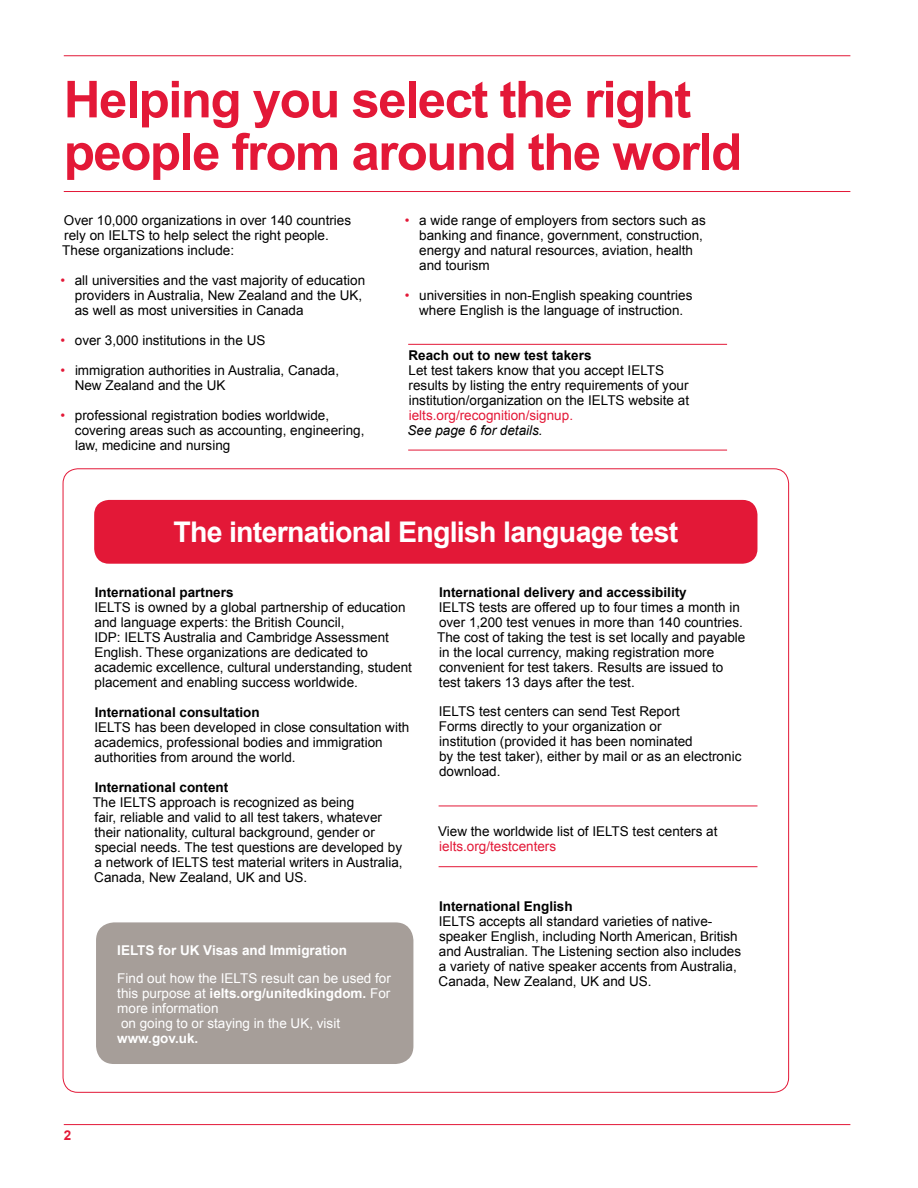
<style>
.page{position:relative;width:918px;height:1188px;background:#fff}
.page>*{position:absolute;margin:0;border:0;box-sizing:border-box;transform-origin:0 0}
.t1{font:700 51px/52.5px "Arial";letter-spacing:-.03em;color:#e31837}
.t2{font:700 28.5px "Arial";letter-spacing:-.025em;color:#fff}
.t3{font:13.5px/15px "Arial";color:#000}
.t4{font:700 13.5px "Arial";color:#000}
.t5{font:13.5px/15px "Arial";color:#fff}
.t6{font:13.5px "Arial";color:#e31837}
.t7{font:700 13.5px "Arial";color:#fff}
.t8{font:italic 13.5px "Arial";color:#000}
.t9{font:700 13.5px "Arial";color:#e31837}
.s1{color:#e31837}
.s2{font-weight:700}
</style>
<div class="page">
<hr style="left:408px;top:344px;width:319px;height:1px;background:#e31837">
<hr style="left:408px;top:450px;width:319px;height:1px;background:#e31837">
<hr style="left:64px;top:191px;width:786px;height:1px;background:#e31837">
<div style="left:94px;top:500px;width:663px;height:64px;background:#e31837;border-radius:15px"></div>
<hr style="left:439px;top:806px;width:318px;height:1px;background:#e31837">
<hr style="left:439px;top:866px;width:318px;height:1px;background:#e31837">
<hr style="left:64px;top:55px;width:786px;height:1px;background:#e31837">
<hr style="left:64px;top:1124px;width:786px;height:1px;background:#e31837">
<div style="left:96px;top:922px;width:317px;height:142px;background:#a69e99;border-radius:18px"></div>
<h1 class="t1" style="left:64px;top:75px;width:680px">Helping you select the right people from around the world</h1>
<p class="t3" style="left:62px;top:213px;width:290px">Over 10,000 organizations in over 140 countries rely on IELTS to help select the right people.<br>These organizations include:</p>
<p class="t3" style="left:75px;top:273px;width:292px;text-indent:-14px"><span class="s1">•</span> all universities and the vast majority of education providers in Australia, New Zealand and the UK, as well as most universities in Canada</p>
<p class="t3" style="left:61px;top:333px;width:206px"><span class="s1">•</span> over 3,000 institutions in the US</p>
<p class="t3" style="left:75px;top:363px;width:266px;text-indent:-14px"><span class="s1">•</span> immigration authorities in Australia, Canada,<br>New Zealand and the UK</p>
<p class="t3" style="left:75px;top:408px;width:291px;text-indent:-14px"><span class="s1">•</span> professional registration bodies worldwide, covering areas such as accounting, engineering, law, medicine and nursing</p>
<p class="t3" style="left:419px;top:213px;width:288px;text-indent:-14px"><span class="s1">•</span> a wide range of employers from sectors such as banking and finance, government, construction, energy and natural resources, aviation, health and tourism</p>
<p class="t3" style="left:405px;top:288px;width:289px;text-align:center"><span class="s1">•</span> universities in non-English speaking countries where English is the language of instruction.</p>
<p class="t4" style="left:409px;top:346px;width:185px">Reach out to new test takers</p>
<p class="t3" style="left:409px;top:363px;width:282px">Let test takers know that you accept IELTS results by listing the entry requirements of your institution/organization on the IELTS website at</p>
<p class="t6" style="left:409px;top:406px;width:166px">ielts.org/recognition/signup.</p>
<p class="t8" style="left:408px;top:421px;width:137px">See page 6 for details.</p>
<h2 class="t2" style="left:173px;top:513px;width:507px">The international English language test</h2>
<p class="t4" style="left:95px;top:583px;width:140px">International partners</p>
<p class="t3" style="left:94px;top:599px;width:319px">IELTS is owned by a global partnership of education and language experts: the British Council,<br>IDP: IELTS Australia and Cambridge Assessment English. These organizations are dedicated to academic excellence, cultural understanding, student placement and enabling success worldwide.</p>
<p class="t4" style="left:95px;top:703px;width:167px">International consultation</p>
<p class="t3" style="left:94px;top:719px;width:316px">IELTS has been developed in close consultation with academics, professional bodies and immigration authorities from around the world.</p>
<p class="t4" style="left:95px;top:778px;width:135px">International content</p>
<p class="t3" style="left:93px;top:794px;width:312px">The IELTS approach is recognized as being<br>fair, reliable and valid to all test takers, whatever their nationality, cultural background, gender or special needs. The test questions are developed by a network of IELTS test material writers in Australia, Canada, New Zealand, UK and US.</p>
<p class="t7" style="left:117px;top:941px;width:231px">IELTS for UK Visas and Immigration</p>
<p class="t5" style="left:117px;top:971px;width:275px">Find out how the IELTS result can be used for this purpose at <span class="s2">ielts.org/unitedkingdom.</span> For more information<br>on going to or staying in the UK, visit</p>
<p class="t7" style="left:117px;top:1029px;width:83px">www.gov.uk.</p>
<p class="t4" style="left:439px;top:583px;width:249px">International delivery and accessibility</p>
<p class="t3" style="left:437px;top:599px;width:310px">IELTS tests are offered up to four times a month in over 1,200 test venues in more than 140 countries.<br>The cost of taking the test is set locally and payable in the local currency, making registration more convenient for test takers. Results are issued to test takers 13 days after the test.</p>
<p class="t3" style="left:439px;top:704px;width:304px">IELTS test centers can send Test Report<br>Forms directly to your organization or<br>institution (provided it has been nominated<br>by the test taker), either by mail or as an electronic download.</p>
<p class="t3" style="left:438px;top:824px;width:281px">View the worldwide list of IELTS test centers at</p>
<p class="t6" style="left:439px;top:838px;width:119px">ielts.org/testcenters</p>
<p class="t4" style="left:439px;top:898px;width:135px">International English</p>
<p class="t3" style="left:439px;top:914px;width:304px">IELTS accepts all standard varieties of native&shy;speaker English, including North American, British and Australian. The Listening section also includes a variety of native speaker accents from Australia, Canada, New Zealand, UK and US.</p>
<p class="t9" style="left:64px;top:1127px;width:9px">2</p>
</div>
